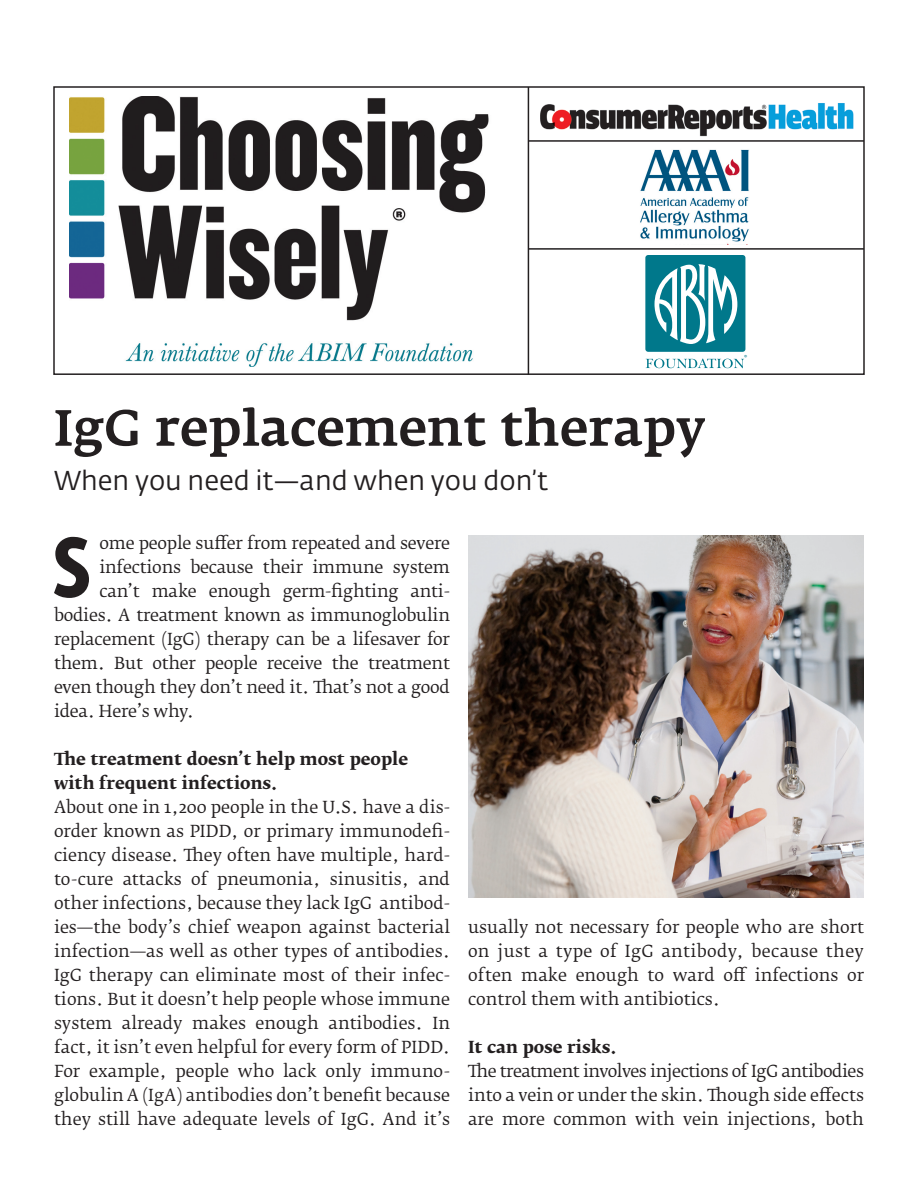
<style>
.page{position:relative;width:918px;height:1188px;background:#fff}
.page>*{position:absolute;margin:0;border:0;box-sizing:border-box;transform-origin:0 0}
.Drop_cap{font:700 84.45px "Fedra Sans Cond Alt Pro";color:#231f20}
.Head_1{font:500 50.25px "Fedra Serif A Std";color:#231f20}
.Deck{font:27px "Fedra Sans Alt Pro";color:#231f20}
.Body_text{font:16.5px/24px "Fedra Serif B Std";color:#231f20;text-align:justify}
.Drop_cap-2{font:16.5px "Fedra Serif B Std";letter-spacing:-.015em;color:#231f20}
.Subhead{font:700 16.5px/24px "Fedra Serif B Std";color:#231f20}
.Body_text-2{font:700 16.5px "Fedra Serif B Std";color:#231f20}
.t1{font:600 7.5px "New Baskerville";color:#00788b}
</style>
<div class="page">
<img style="left:468px;top:535px;width:396px;height:363px">
<img style="left:70px;top:96px;width:419px;height:271px">
<div style="left:53px;top:86px;width:812px;height:289px;border:2px solid #231f20"></div>
<hr style="left:528px;top:87px;width:1px;height:288px;background:#231f20">
<img style="left:540px;top:103px;width:314px;height:34px">
<hr style="left:528px;top:140px;width:336px;height:2px;background:#231f20">
<hr style="left:528px;top:248px;width:336px;height:2px;background:#231f20">
<img style="left:640px;top:149px;width:109px;height:95px">
<div style="left:645px;top:255px;width:100px;height:97px;background:#00788b;border-radius:3px"></div>
<svg style="left:655px;top:264px;width:82px;height:80px"></svg>
<svg style="left:646px;top:359px;width:98px;height:9px"></svg>
<p class="Head_1" style="left:54px;top:396px;width:653px">IgG replacement therapy</p>
<p class="Deck" style="left:54px;top:463px;width:496px">When you need it—and when you don’t</p>
<p class="t1" style="left:744px;top:352px;width:5px">®</p>
<p class="Drop_cap" style="left:53px;top:516px;width:40px">S</p>
<p class="Drop_cap-2" style="left:99px;top:532px;width:352px">ome people suffer from repeated and severe</p>
<p class="Drop_cap-2" style="left:99px;top:556px;width:352px">infections because their immune system</p>
<p class="Drop_cap-2" style="left:99px;top:580px;width:352px">can’t make enough germ-fighting anti-</p>
<p class="Drop_cap-2" style="left:54px;top:604px;width:397px">bodies. A treatment known as immunoglobulin</p>
<p class="Drop_cap-2" style="left:54px;top:628px;width:397px">replacement (IgG) therapy can be a lifesaver for</p>
<p class="Drop_cap-2" style="left:54px;top:652px;width:397px">them. But other people receive the treatment</p>
<p class="Drop_cap-2" style="left:54px;top:676px;width:397px">even though they don’t need it. That’s not a good</p>
<p class="Drop_cap-2" style="left:54px;top:700px;width:142px">idea. Here’s why.</p>
<p class="Subhead" style="left:54px;top:747px;width:356px">The treatment doesn’t help most people with frequent infections.</p>
<p class="Body_text" style="left:54px;top:795px;width:398px">About one in 1,200 people in the U.S. have a dis&shy;order known as PIDD, or primary immunodefi&shy;ciency disease. They often have multiple, hard&shy;to-cure attacks of pneumonia, sinusitis, and other infections, because they lack IgG antibod&shy;ies—the body’s chief weapon against bacterial infection—as well as other types of antibodies.<br>IgG therapy can eliminate most of their infec&shy;tions. But it doesn’t help people whose immune system already makes enough antibodies. In fact, it isn’t even helpful for every form of PIDD.<br>For example, people who lack only immuno&shy;globulin A (IgA) antibodies don’t benefit because they still have adequate levels of IgG. And it’s</p>
<p class="Body_text" style="left:468px;top:915px;width:398px">usually not necessary for people who are short on just a type of IgG antibody, because they often make enough to ward off infections or control them with antibiotics.</p>
<p class="Body_text-2" style="left:468px;top:1035px;width:150px">It can pose risks.</p>
<p class="Body_text" style="left:468px;top:1059px;width:398px">The treatment involves injections of IgG antibodies into a vein or under the skin. Though side effects are more common with vein injections, both</p>
</div>
